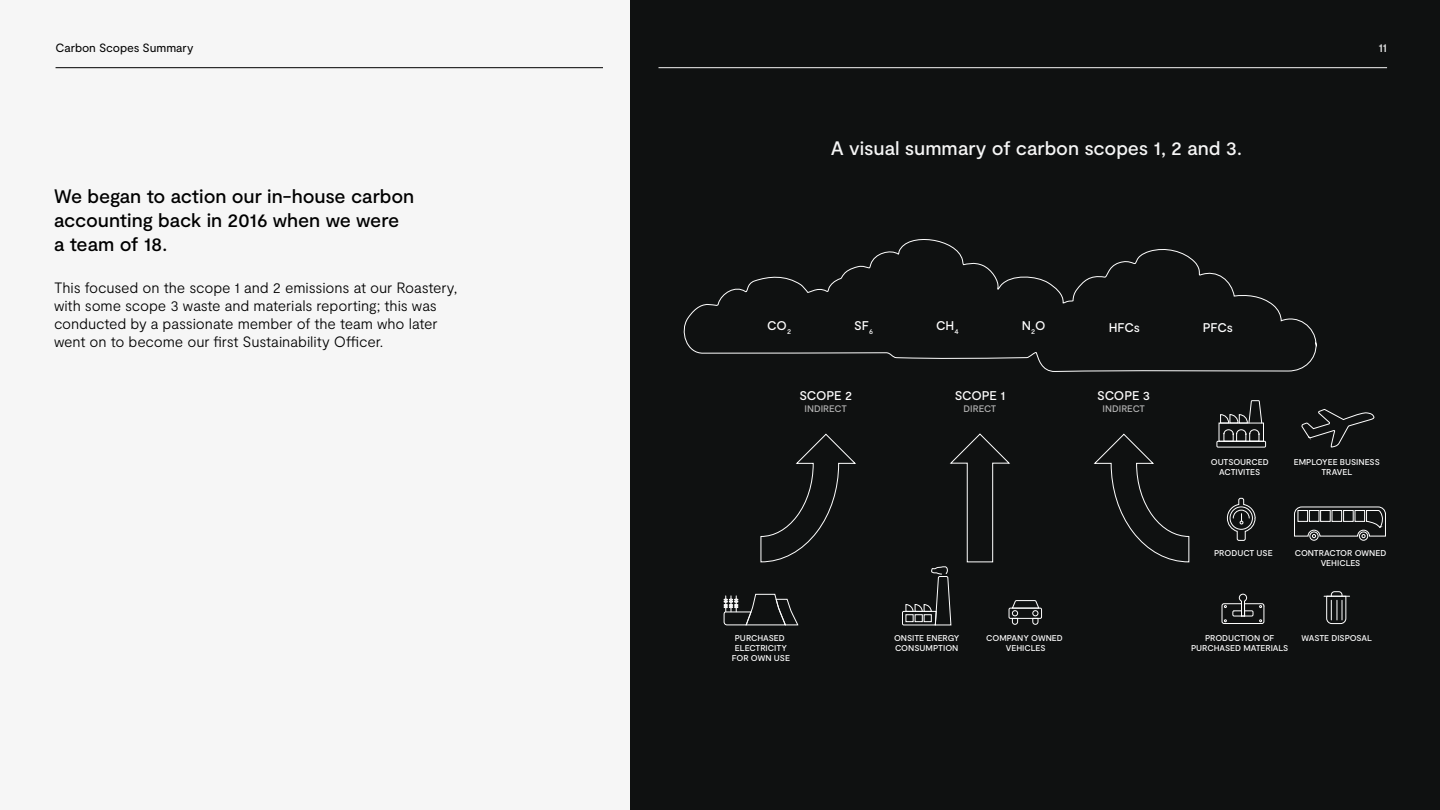
<style>
.page{position:relative;width:1440px;height:810px;background:#f6f6f6}
.page>*{position:absolute;margin:0;border:0;box-sizing:border-box;transform-origin:0 0}
.Subtitle___Moderat_M{font:500 19.5px/24px "Moderat";letter-spacing:-.01em;color:#000}
.Body_2___Moderat_Lig{font:500 19.5px "Moderat";letter-spacing:-.005em;color:#f6f6f6}
.Body_2___Moderat_Lig-2{font:300 15px/18px "Moderat";letter-spacing:-.01em;color:#000}
.t1{font:500 12.67px "Moderat";letter-spacing:-.015em;color:#fff}
.body_text{font:12px "Moderat";letter-spacing:-.005em;color:#000}
.t2{font:12px "Moderat";color:#fff}
.t3{font:500 9.45px "Moderat";color:#b2b2b2}
.t4{font:500 8.4px/10.1px "Moderat";letter-spacing:-.005em;color:#fff;text-align:center}
</style>
<div class="page">
<div style="left:631px;top:0;width:809px;height:810px;background:#0f1111"></div>
<svg style="left:684px;top:239px;width:633px;height:133px"></svg>
<svg style="left:1094px;top:434px;width:95px;height:128px"></svg>
<svg style="left:760px;top:434px;width:96px;height:128px"></svg>
<svg style="left:1324px;top:591px;width:26px;height:33px"></svg>
<svg style="left:1227px;top:498px;width:29px;height:43px"></svg>
<svg style="left:1301px;top:409px;width:74px;height:38px"></svg>
<div style="left:1219px;top:423px;width:45px;height:19px;border:1px solid #fff"></div>
<div style="left:1217px;top:441px;width:49px;height:6px;border:1px solid #fff"></div>
<svg style="left:1220px;top:400px;width:42px;height:43px"></svg>
<svg style="left:1221px;top:594px;width:43px;height:30px"></svg>
<div style="left:1009px;top:608px;width:33px;height:11px;border:1px solid #fff"></div>
<svg style="left:902px;top:433px;width:138px;height:192px"></svg>
<svg style="left:724px;top:594px;width:75px;height:32px"></svg>
<div style="left:1310px;top:532px;width:8px;height:9px;border:1px solid #fff;border-radius:50%"></div>
<div style="left:1359px;top:532px;width:9px;height:9px;border:1px solid #fff;border-radius:50%"></div>
<svg style="left:1294px;top:506px;width:92px;height:32px"></svg>
<hr style="left:56px;top:68px;width:547px;height:1px;background:#000">
<hr style="left:659px;top:68px;width:728px;height:1px;background:#f6f6f6">
<p class="body_text" style="left:56px;top:41px;width:139px">Carbon Scopes Summary</p>
<h3 class="t2" style="left:1378px;top:41px;width:10px">11</h3>
<p class="Subtitle___Moderat_M" style="left:54px;top:185px;width:362px">We began to action our in-house carbon accounting back in 2016 when we were a team of 18.</p>
<p class="Body_2___Moderat_Lig-2" style="left:54px;top:279px;width:405px">This focused on the scope 1 and 2 emissions at our Roastery, with some scope 3 waste and materials reporting; this was conducted by a passionate member of the team who later went on to become our first Sustainability Officer.</p>
<p class="Body_2___Moderat_Lig" style="left:831px;top:137px;width:413px">A visual summary of carbon scopes 1, 2 and 3.</p>
<p class="t1" style="left:767px;top:318px;width:25px">CO<sub>2</sub></p>
<p class="t1" style="left:854px;top:318px;width:20px">SF<sub>6</sub></p>
<p class="t1" style="left:936px;top:318px;width:24px">CH<sub>4</sub></p>
<p class="t1" style="left:1022px;top:318px;width:25px">N<sub>2</sub>O</p>
<p class="t1" style="left:1109px;top:320px;width:33px">HFCs</p>
<p class="t1" style="left:1203px;top:320px;width:32px">PFCs</p>
<p class="t1" style="left:799px;top:389px;width:54px">SCOPE 2</p>
<p class="t3" style="left:804px;top:403px;width:44px">INDIRECT</p>
<p class="t1" style="left:955px;top:389px;width:52px">SCOPE 1</p>
<p class="t3" style="left:963px;top:403px;width:34px">DIRECT</p>
<p class="t1" style="left:1097px;top:389px;width:54px">SCOPE 3</p>
<p class="t3" style="left:1102px;top:403px;width:44px">INDIRECT</p>
<p class="t4" style="left:1211px;top:458px;width:59px">OUTSOURCED<br>ACTIVITES</p>
<p class="t4" style="left:1294px;top:458px;width:87px">EMPLOYEE BUSINESS<br>TRAVEL</p>
<p class="t4" style="left:1214px;top:548px;width:60px">PRODUCT USE</p>
<p class="t4" style="left:1295px;top:548px;width:93px">CONTRACTOR OWNED<br>VEHICLES</p>
<p class="t4" style="left:732px;top:633px;width:60px">PURCHASED<br>ELECTRICITY<br>FOR OWN USE</p>
<p class="t4" style="left:894px;top:633px;width:67px;text-align:left">ONSITE ENERGY<br>CONSUMPTION</p>
<p class="t4" style="left:986px;top:633px;width:78px">COMPANY OWNED<br>VEHICLES</p>
<p class="t4" style="left:1191px;top:633px;width:99px">PRODUCTION OF<br>PURCHASED MATERIALS</p>
<p class="t4" style="left:1302px;top:633px;width:72px">WASTE DISPOSAL</p>
</div>
